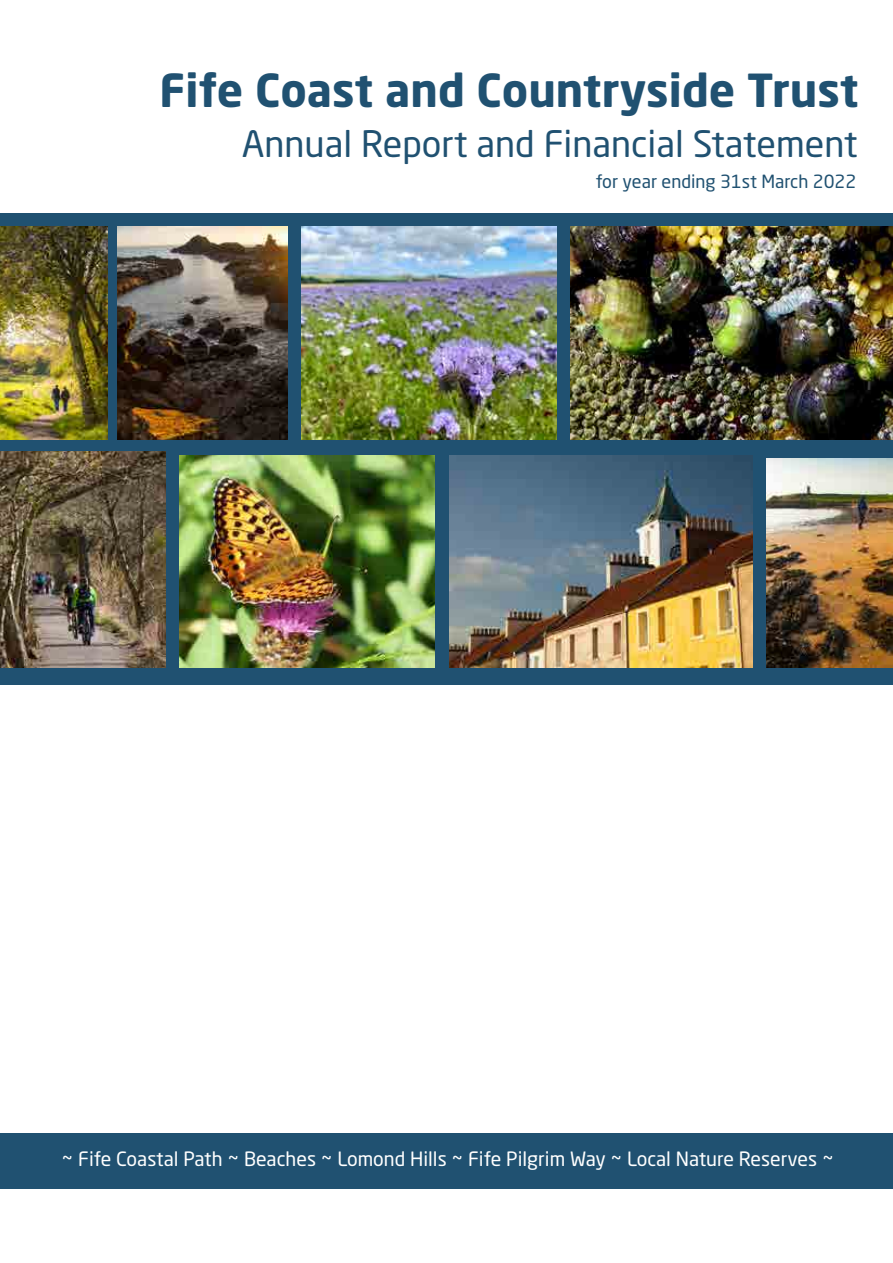
<style>
.page{position:relative;width:893px;height:1263px;background:#fff}
.page>*{position:absolute;margin:0;border:0;box-sizing:border-box;transform-origin:0 0}
.t1{font:700 45px "Neo Sans W1 G";color:#205171}
.t2{font:36px "Neo Sans W1 G";color:#205171}
.t3{font:19.5px "Neo Sans W1 G";color:#fff}
.t4{font:18px "Neo Sans W1 G";color:#205171}
</style>
<div class="page">
<div style="left:0;top:1133px;width:893px;height:55px;background:#205171"></div>
<div style="left:0;top:213px;width:893px;height:472px;background:#205171"></div>
<img style="left:118px;top:227px;width:170px;height:212px">
<img style="left:301px;top:227px;width:256px;height:212px">
<img style="left:570px;top:227px;width:323px;height:212px">
<img style="left:0;top:452px;width:166px;height:216px">
<img style="left:767px;top:458px;width:126px;height:210px">
<img style="left:179px;top:455px;width:255px;height:213px">
<img style="left:450px;top:455px;width:303px;height:213px">
<img style="left:0;top:227px;width:108px;height:212px">
<h1 class="t1" style="left:159px;top:61px;width:701px">Fife Coast and Countryside Trust</h1>
<h2 class="t2" style="left:242px;top:122px;width:617px">Annual Report and Financial Statement</h2>
<p class="t4" style="left:596px;top:171px;width:262px">for year ending 31st March 2022</p>
<p class="t3" style="left:62px;top:1147px;width:774px">~ Fife Coastal Path ~ Beaches ~ Lomond Hills ~ Fife Pilgrim Way ~ Local Nature Reserves ~</p>
</div>
